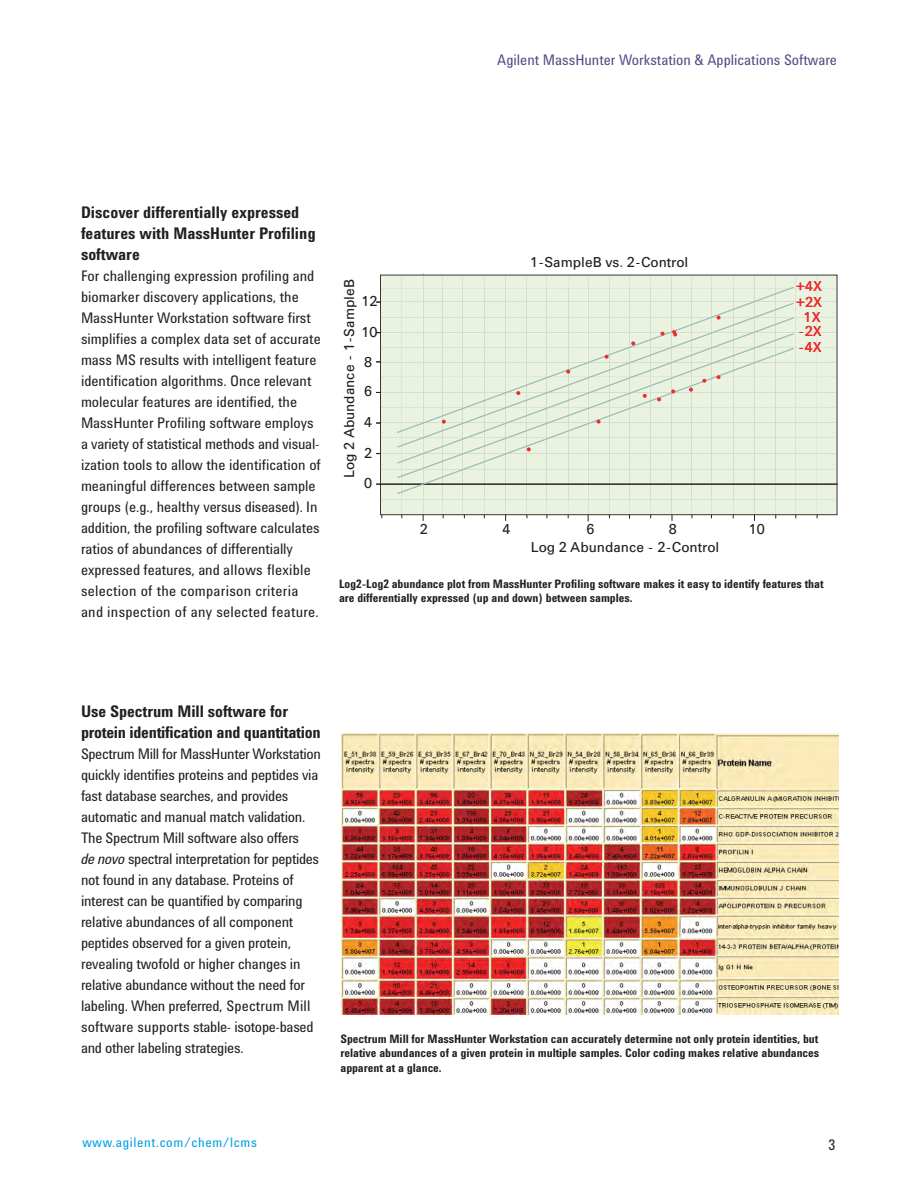
<style>
.page{position:relative;width:918px;height:1188px;background:#fff}
.page>*{position:absolute;margin:0;border:0;box-sizing:border-box;transform-origin:0 0}
.t1{font:700 16.5px/21px "Agilent Cond";color:#231f1f}
.t2{font:700 16.5px/21px "Agilent Cond";letter-spacing:-.02em;color:#231f1f}
.t3{font:15px/21px "Agilent Cond";letter-spacing:-.005em;color:#231f1f}
.t4{font:15px "Agilent Cond";color:#514e85}
.t5{font:14.25px "Agilent";color:#231f1f}
.t6{font:14.25px/15.9px "Agilent";color:#eb2d2d}
.t7{font:13.5px "Agilent Cond";letter-spacing:.045em;color:#009fe4}
.t8{font:700 12px/14.4px "Agilent Cond";letter-spacing:-.005em;color:#231f1f}
.s1{font-style:italic}
</style>
<div class="page">
<hr style="left:423px;top:274px;width:1px;height:240px;background:#d1d3d4">
<hr style="left:380px;top:484px;width:458px;height:1px;background:#231f1f">
<svg style="left:376px;top:275px;width:461px;height:246px;background:#e3ecdb"></svg>
<img style="left:341px;top:734px;width:497px;height:281px">
<p class="t4" style="left:497px;top:54px;width:341px">Agilent MassHunter Workstation &amp; Applications Software</p>
<p class="t1" style="left:81px;top:204px;width:236px">Discover differentially expressed features with MassHunter Profiling software</p>
<p class="t3" style="left:81px;top:267px;width:241px">For challenging expression profiling and biomarker discovery applications, the MassHunter Workstation software first simplifies a complex data set of accurate mass MS results with intelligent feature identification algorithms. Once relevant molecular features are identified, the MassHunter Profiling software employs a variety of statistical methods and visual&shy;ization tools to allow the identification of meaningful differences between sample groups (e.g., healthy versus diseased). In addition, the profiling software calculates ratios of abundances of differentially expressed features, and allows flexible selection of the comparison criteria and inspection of any selected feature.</p>
<p class="t5" style="left:344px;top:478px;width:200px;rotate:-90deg">Log 2 Abundance - 1-SampleB</p>
<p class="t5" style="left:361px;top:296px;width:18px">12</p>
<p class="t5" style="left:361px;top:326px;width:18px">10</p>
<p class="t5" style="left:364px;top:357px;width:10px">8</p>
<p class="t5" style="left:364px;top:386px;width:10px">6</p>
<p class="t5" style="left:364px;top:417px;width:10px">4</p>
<p class="t5" style="left:364px;top:447px;width:10px">2</p>
<p class="t5" style="left:364px;top:478px;width:10px">0</p>
<p class="t5" style="left:530px;top:257px;width:160px">1-SampleB vs. 2-Control</p>
<p class="t6" style="left:796px;top:280px;width:28px">+4X +2X</p>
<p class="t6" style="left:804px;top:310px;width:18px">1X</p>
<p class="t6" style="left:798px;top:325px;width:25px">-2X</p>
<p class="t6" style="left:798px;top:341px;width:25px">-4X</p>
<p class="t5" style="left:420px;top:523px;width:10px">2</p>
<p class="t5" style="left:503px;top:523px;width:10px">4</p>
<p class="t5" style="left:586px;top:523px;width:10px">6</p>
<p class="t5" style="left:669px;top:523px;width:10px">8</p>
<p class="t5" style="left:749px;top:523px;width:18px">10</p>
<p class="t5" style="left:531px;top:541px;width:190px">Log 2 Abundance - 2-Control</p>
<p class="t8" style="left:339px;top:578px;width:486px">Log2-Log2 abundance plot from MassHunter Profiling software makes it easy to identify features that are differentially expressed (up and down) between samples.</p>
<p class="t2" style="left:81px;top:703px;width:241px">Use Spectrum Mill software for protein identification and quantitation</p>
<p class="t3" style="left:81px;top:745px;width:241px">Spectrum Mill for MassHunter Workstation quickly identifies proteins and peptides via fast database searches, and provides automatic and manual match validation.<br>The Spectrum Mill software also offers<br><span class="s1">de novo</span> spectral interpretation for peptides not found in any database. Proteins of interest can be quantified by comparing relative abundances of all component peptides observed for a given protein, revealing twofold or higher changes in relative abundance without the need for labeling. When preferred, Spectrum Mill software supports stable- isotope-based and other labeling strategies.</p>
<p class="t8" style="left:340px;top:1033px;width:480px;text-align:justify">Spectrum Mill for MassHunter Workstation can accurately determine not only protein identities, but relative abundances of a given protein in multiple samples. Color coding makes relative abundances apparent at a glance.</p>
<p class="t7" style="left:82px;top:1137px;width:176px">www.agilent.com/chem/lcms</p>
<p class="t3" style="left:829px;top:1135px;width:8px">3</p>
</div>
